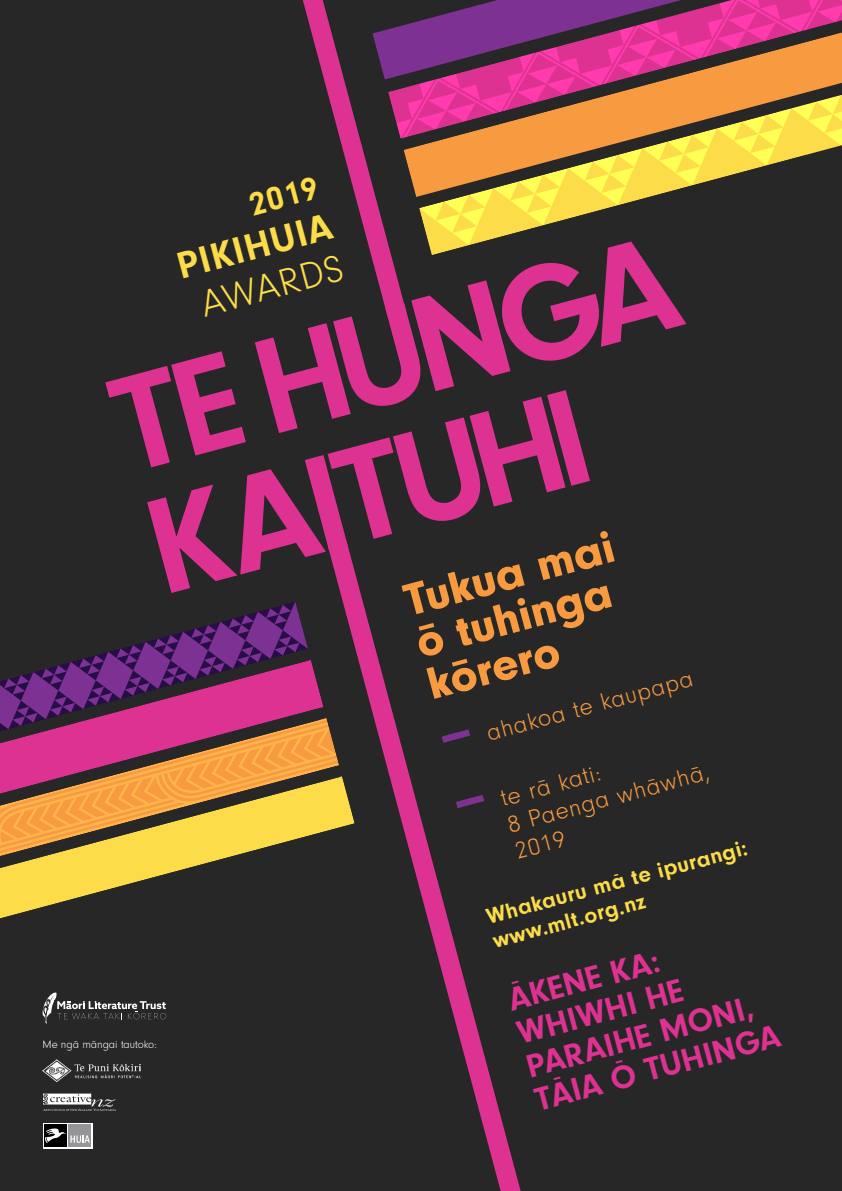
<style>
.page{position:relative;width:842px;height:1191px;background:#282727}
.page>*{position:absolute;margin:0;border:0;box-sizing:border-box;transform-origin:0 0}
.t1{font:700 140.8px/126.5px "Neuzeit Gro";color:#de3293}
.t2{font:900 46.8px/43.2px "Neuzeit Gro";color:#f89a40}
.t3{font:700 38.9px "Neuzeit Gro";color:#fcdc48}
.t4{font:300 38.9px "Neuzeit Gro";color:#fcdc48}
.t5{font:700 33.7px/34.5px "Neuzeit Gro";color:#de3293}
.t6{font:700 33.6px "Neuzeit Gro";color:#fcdc48}
.t7{font:300 24.7px/27.4px "Neuzeit Gro";color:#f89a40}
.t8{font:700 22.6px/25.2px "Neuzeit Gro";color:#fcdc48}
.t9{font:300 11.2px "Neuzeit Gro";color:#fff}
</style>
<div class="page">
<svg style="left:328px;top:541px;width:193px;height:650px;background:#3b2832"></svg>
<svg style="left:456px;top:794px;width:28px;height:14px"></svg>
<svg style="left:442px;top:729px;width:28px;height:14px"></svg>
<svg style="left:43px;top:992px;width:123px;height:31px;background:#474646"></svg>
<svg style="left:43px;top:1093px;width:73px;height:17px"></svg>
<img style="left:43px;top:1059px;width:98px;height:22px">
<div style="left:43px;top:1122px;width:50px;height:26px;background:#fff"></div>
<div style="left:44px;top:1124px;width:23px;height:23px;background:#000"></div>
<div style="left:69px;top:1124px;width:22px;height:23px;background:#939598"></div>
<svg style="left:45px;top:1128px;width:45px;height:15px"></svg>
<div style="left:0;top:904px;width:367px;height:31px;background:#282727"></div>
<svg style="left:0;top:601px;width:369px;height:303px;background:#8c574c"></svg>
<svg style="left:303px;top:0;width:539px;height:317px;background:#7f4f47"></svg>
<h3 class="t6" style="left:245px;top:187px;width:72px;rotate:-15deg">2019</h3>
<h3 class="t3" style="left:172px;top:245px;width:161px;rotate:-15deg">PIKIHUIA</h3>
<h1 class="t1" style="left:101px;top:369px;width:578px;rotate:-15deg">TE HUNGA<br>KAITUHI</h1>
<h3 class="t4" style="left:196px;top:285px;width:147px;rotate:-15deg">AWARDS</h3>
<h2 class="t2" style="left:400px;top:580px;width:217px;rotate:-15deg">Tukua mai ō tuhinga kōrero</h2>
<p class="t7" style="left:483px;top:720px;width:214px;rotate:-15deg">ahakoa te kaupapa</p>
<p class="t9" style="left:43px;top:1038px;width:116px">Me ngā māngai tautoko:</p>
<p class="t7" style="left:498px;top:786px;width:209px;rotate:-15deg">te rā kati:<br>8 Paenga whāwhā,<br>2019</p>
<p class="t8" style="left:483px;top:904px;width:271px;rotate:-15deg">Whakauru mā te ipurangi: www.mlt.org.nz</p>
<h3 class="t5" style="left:505px;top:984px;width:254px;rotate:-15deg">ĀKENE KA:<br>WHIWHI HE<br>PARAIHE MONI,<br>TĀIA Ō TUHINGA</h3>
</div>
